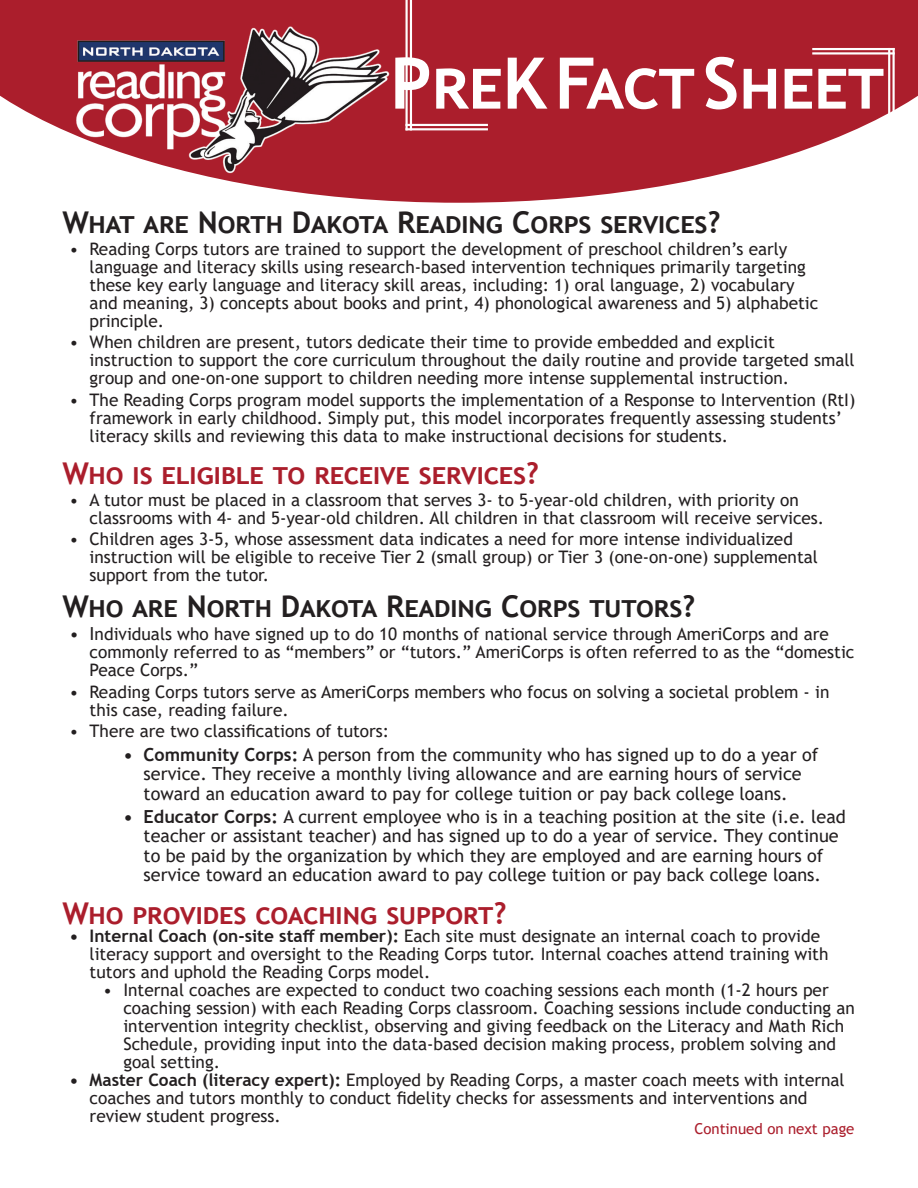
<style>
.page{position:relative;width:918px;height:1188px;background:#fff}
.page>*{position:absolute;margin:0;border:0;box-sizing:border-box;transform-origin:0 0}
.t1{font:700 71.25px "Trebuchet MS";color:#fff}
.t2{font:700 30px "Trebuchet MS";color:#231f20}
.t3{font:700 30px "Trebuchet MS";color:#ab1e2c}
.t4{font:18px/19.5px "Trebuchet MS";color:#231f20;text-align:center}
.t5{font:17.25px/18px "Trebuchet MS";color:#231f20}
.t6{font:15px "Trebuchet MS";color:#ab1e2c}
.s1{font-size:18px}
.s2{font-weight:700}
</style>
<div class="page">
<svg style="left:0;top:0;width:918px;height:203px;fill:#ab1e2c"></svg>
<hr style="left:410px;top:0;width:2px;height:130px;background:#fff">
<hr style="left:406px;top:0;width:2px;height:130px;background:#fff">
<hr style="left:406px;top:128px;width:82px;height:2px;background:#fff">
<hr style="left:406px;top:124px;width:82px;height:2px;background:#fff">
<hr style="left:888px;top:48px;width:2px;height:144px;background:#fff">
<hr style="left:893px;top:48px;width:2px;height:144px;background:#fff">
<hr style="left:812px;top:48px;width:83px;height:2px;background:#fff">
<hr style="left:812px;top:52px;width:83px;height:3px;background:#fff">
<img style="left:74px;top:26px;width:316px;height:149px">
<p class="t1" style="left:390px;top:39px;width:487px">PreK Fact Sheet</p>
<p class="t2" style="left:63px;top:204px;width:660px">What are North Dakota Reading Corps services?</p>
<p class="t5" style="left:90px;top:239px;width:730px;text-indent:-20px">• Reading Corps tutors are trained to support the development of preschool children’s early language and literacy skills using research-based intervention techniques primarily targeting these key early language and literacy skill areas, including: 1) oral language, 2) vocabulary and meaning, 3) concepts about books and print, 4) phonological awareness and 5) alphabetic principle.</p>
<p class="t5" style="left:90px;top:333px;width:767px;text-indent:-20px">• When children are present, tutors dedicate their time to provide embedded and explicit instruction to support the core curriculum throughout the daily routine and provide targeted small group and one-on-one support to children needing more intense supplemental instruction.</p>
<p class="t5" style="left:90px;top:390px;width:767px;text-indent:-20px">• The Reading Corps program model supports the implementation of a Response to Intervention (RtI) framework in early childhood. Simply put, this model incorporates frequently assessing students’ literacy skills and reviewing this data to make instructional decisions for students.</p>
<p class="t3" style="left:63px;top:455px;width:478px">Who is eligible to receive services?</p>
<p class="t5" style="left:90px;top:491px;width:736px;text-indent:-20px">• A tutor must be placed in a classroom that serves 3- to 5-year-old children, with priority on classrooms with 4- and 5-year-old children. All children in that classroom will receive services.</p>
<p class="t5" style="left:90px;top:530px;width:730px;text-indent:-20px">• Children ages 3-5, whose assessment data indicates a need for more intense individualized instruction will be eligible to receive Tier 2 (small group) or Tier 3 (one-on-one) supplemental support from the tutor.</p>
<p class="t2" style="left:63px;top:588px;width:634px">Who are North Dakota Reading Corps tutors?</p>
<p class="t5" style="left:90px;top:625px;width:766px;text-indent:-20px"><span class="s1">• I</span>ndividuals who have signed up to do 10 months of national service through AmeriCorps and are commonly referred to as “members” or “tutors.” AmeriCorps is often referred to as the “domestic<br>Peace Corps.”</p>
<p class="t5" style="left:90px;top:683px;width:741px;text-indent:-20px">• Reading Corps tutors serve as AmeriCorps members who focus on solving a societal problem - in this case, reading failure.</p>
<p class="t5" style="left:69px;top:722px;width:321px">• There are two classifications of tutors:</p>
<p class="t4" style="left:123px;top:744px;width:697px"><span class="s2">• Community Corps:</span> A person from the community who has signed up to do a year of service. They receive a monthly living allowance and are earning hours of service toward an education award to pay for college tuition or pay back college loans.</p>
<p class="t4" style="left:144px;top:806px;width:704px;text-align:left;text-indent:-20px"><span class="s2">• Educator Corps:</span> A current employee who is in a teaching position at the site (i.e. lead teacher or assistant teacher) and has signed up to do a year of service. They continue to be paid by the organization by which they are employed and are earning hours of service toward an education award to pay college tuition or pay back college loans.</p>
<p class="t3" style="left:63px;top:894px;width:445px">Who provides coaching support?</p>
<p class="t5" style="left:90px;top:927px;width:740px;text-indent:-20px"><span class="s2">• Internal Coach (on-site staff member):</span> Each site must designate an internal coach to provide literacy support and oversight to the Reading Corps tutor. Internal coaches attend training with tutors and uphold the Reading Corps model.</p>
<p class="t5" style="left:123px;top:981px;width:733px;text-indent:-20px">• Internal coaches are expected to conduct two coaching sessions each month (1-2 hours per coaching session) with each Reading Corps classroom. Coaching sessions include conducting an intervention integrity checklist, observing and giving feedback on the Literacy and Math Rich Schedule, providing input into the data-based decision making process, problem solving and goal setting.</p>
<p class="t5" style="left:90px;top:1071px;width:757px;text-indent:-20px"><span class="s2">• Master Coach (literacy expert):</span> Employed by Reading Corps, a master coach meets with internal coaches and tutors monthly to conduct fidelity checks for assessments and interventions and review student progress.</p>
<p class="t6" style="left:694px;top:1119px;width:161px">Continued on next page</p>
</div>
